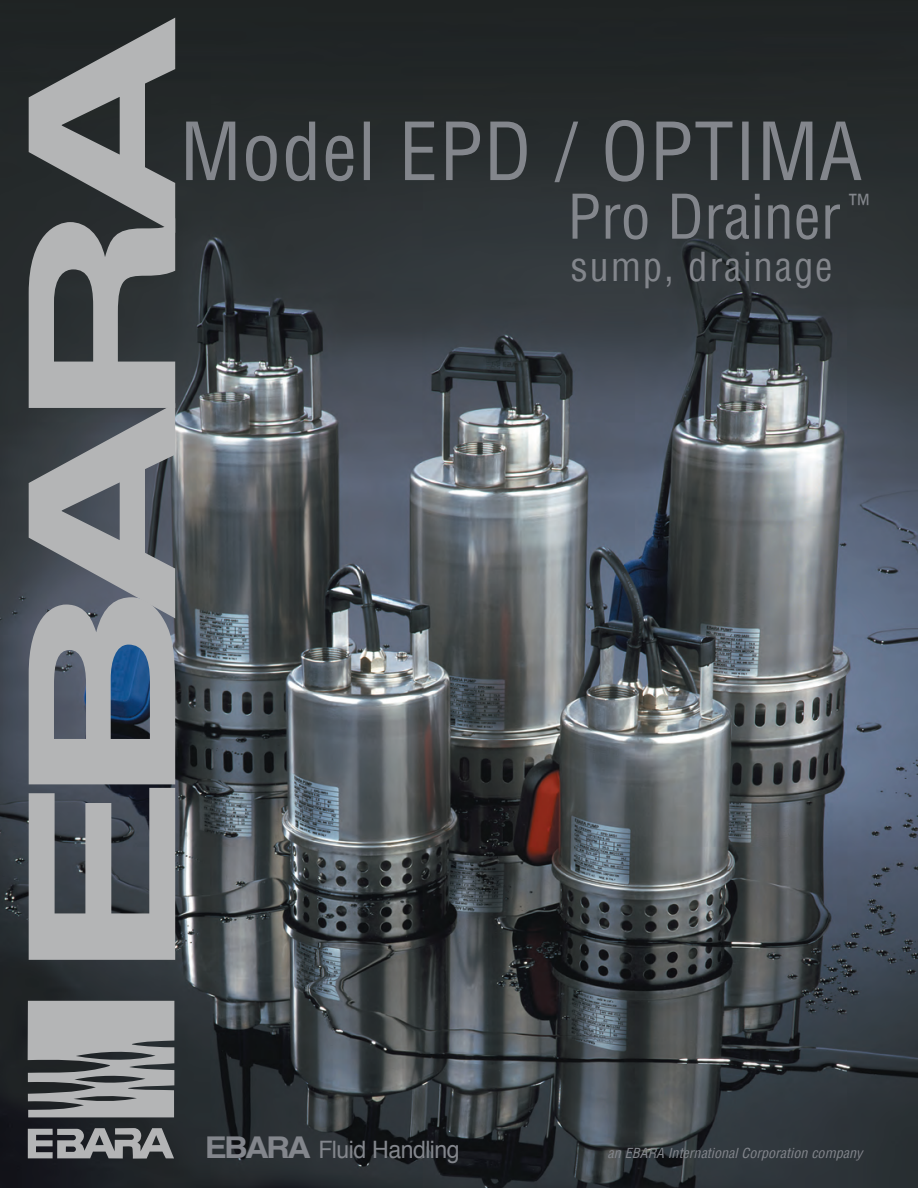
<style>
.page{position:relative;width:918px;height:1188px;background:#fff}
.page>*{position:absolute;margin:0;border:0;box-sizing:border-box;transform-origin:0 0}
.t1{font:condensed 78px "Helvetica";letter-spacing:.015em;color:#83868c}
.t2{font:condensed 60px "Helvetica";color:#83868c}
.t3{font:condensed 39px "Helvetica";letter-spacing:.045em;color:#83868c}
.t4{font:condensed 27px "Helvetica";color:#83868c}
.t5{font:24px "Helvetica";letter-spacing:-.02em;color:#83868c;scale:.96 1}
.t6{font:italic condensed 13.5px "Helvetica";color:#83868c;scale:1.05 1}
.s1{font-weight:700;font-size:30px}
</style>
<div class="page">
<img style="left:0;top:0;width:918px;height:1188px">
<svg style="left:29px;top:18px;width:146px;height:942px;background:#808488"></svg>
<svg style="left:28px;top:1001px;width:146px;height:116px;background:#97999a"></svg>
<svg style="left:28px;top:1128px;width:146px;height:31px;background:#797b7d"></svg>
<h1 class="t1" style="left:180px;top:103px;width:684px">Model EPD / OPtiMA</h1>
<h2 class="t2" style="left:567px;top:179px;width:275px">Pro Drainer</h2>
<h3 class="t3" style="left:570px;top:243px;width:264px">sump, drainage</h3>
<h3 class="t4" style="left:849px;top:187px;width:22px">™</h3>
<h3 class="t5" style="left:205px;top:1139px;width:267px"><span class="s1">EBARA</span> Fluid Handling</h3>
<p class="t6" style="left:608px;top:1144px;width:244px">an EBARA internationalCorporation company</p>
</div>
